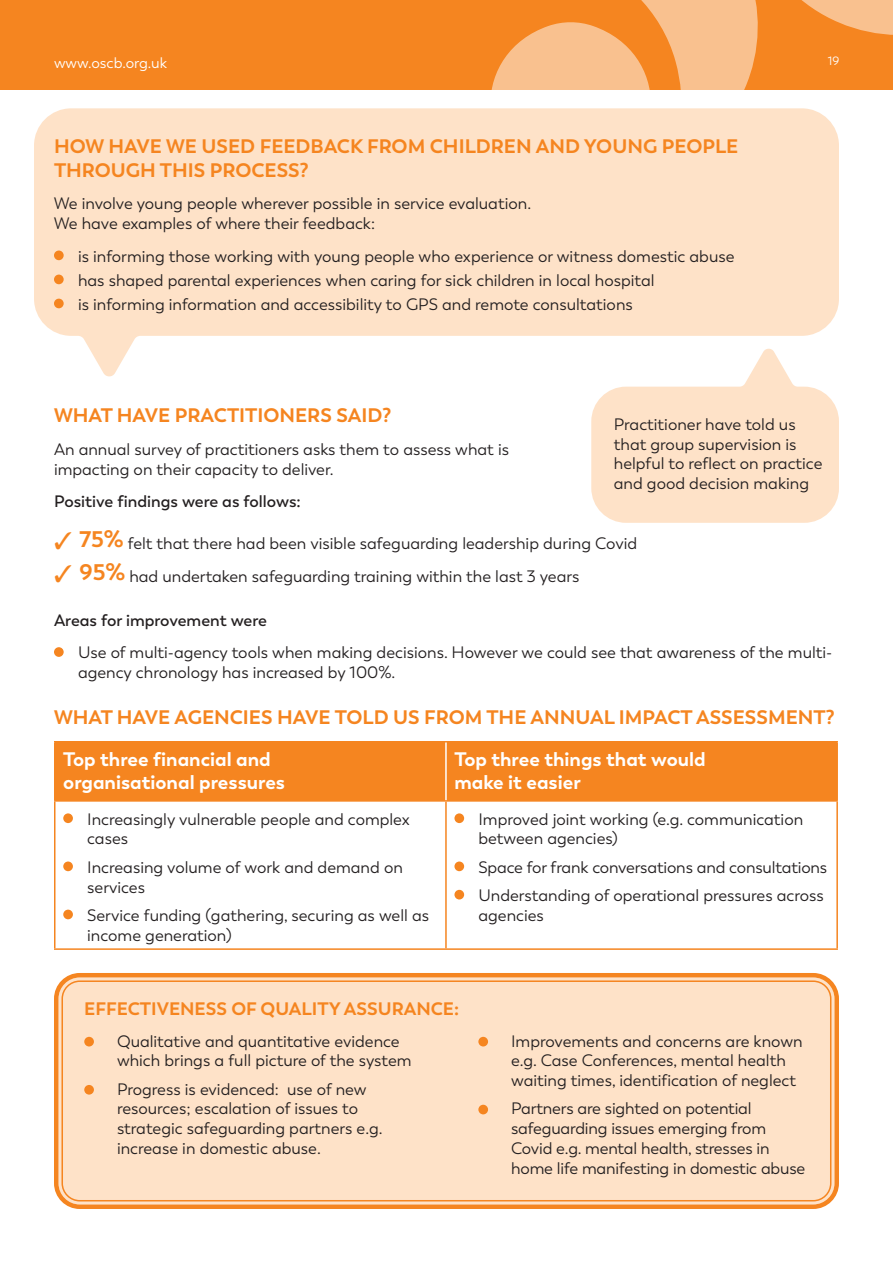
<style>
.page{position:relative;width:893px;height:1263px;background:#fff}
.page>*{position:absolute;margin:0;border:0;box-sizing:border-box;transform-origin:0 0}
.t1{font:700 19.5px/23.4px "Trenda";color:#f58520}
.t2{font:700 19.5px/23.4px "Trenda";color:#fff}
.t3{font:700 18px "Trenda";color:#f58520}
.t4{font:16.5px/19.8px "Trenda";color:#231f20}
.t5{font:600 16.5px "Trenda";color:#231f20}
.t6{font:15px "Trenda";color:#fff}
.t7{font:12px "Trenda";color:#fff}
.s1{color:#f58520}
.s2{font-weight:700;font-size:22.5px;color:#f58520}
</style>
<div class="page">
<svg style="left:34px;top:108px;width:805px;height:269px;background:#fee5ce"></svg>
<div style="left:0;top:0;width:893px;height:89px;background:#f58520"></div>
<svg style="left:492px;top:0;width:401px;height:89px"></svg>
<div style="left:56px;top:742px;width:780px;height:58px;background:#f58520"></div>
<hr style="left:54px;top:741px;width:392px;height:1px;background:#f58520">
<hr style="left:54px;top:742px;width:2px;height:58px;background:#f58520">
<hr style="left:446px;top:741px;width:392px;height:1px;background:#f58520">
<hr style="left:836px;top:742px;width:2px;height:58px;background:#f58520">
<hr style="left:54px;top:800px;width:392px;height:2px;background:#f58520">
<hr style="left:54px;top:802px;width:2px;height:146px;background:#f58520">
<hr style="left:446px;top:800px;width:392px;height:2px;background:#f58520">
<hr style="left:445px;top:802px;width:2px;height:146px;background:#f58520">
<hr style="left:836px;top:802px;width:2px;height:146px;background:#f58520">
<hr style="left:54px;top:948px;width:392px;height:2px;background:#f58520">
<hr style="left:446px;top:948px;width:392px;height:2px;background:#f58520">
<hr style="left:445px;top:742px;width:2px;height:58px;background:#fff">
<div style="left:63px;top:813px;width:10px;height:10px;background:#f58520;border-radius:50%"></div>
<div style="left:63px;top:861px;width:10px;height:10px;background:#f58520;border-radius:50%"></div>
<div style="left:63px;top:910px;width:10px;height:9px;background:#f58520;border-radius:50%"></div>
<div style="left:454px;top:813px;width:10px;height:10px;background:#f58520;border-radius:50%"></div>
<div style="left:454px;top:861px;width:10px;height:10px;background:#f58520;border-radius:50%"></div>
<div style="left:454px;top:890px;width:10px;height:9px;background:#f58520;border-radius:50%"></div>
<div style="left:54px;top:250px;width:10px;height:10px;background:#f58520;border-radius:50%"></div>
<div style="left:54px;top:275px;width:10px;height:9px;background:#f58520;border-radius:50%"></div>
<div style="left:54px;top:299px;width:10px;height:9px;background:#f58520;border-radius:50%"></div>
<div style="left:54px;top:647px;width:10px;height:10px;background:#f58520;border-radius:50%"></div>
<svg style="left:591px;top:348px;width:248px;height:175px"></svg>
<div style="left:59px;top:977px;width:775px;height:227px;background:#fee2c8;border-radius:21px"></div>
<div style="left:84px;top:1037px;width:10px;height:9px;background:#f58520;border-radius:50%"></div>
<div style="left:84px;top:1085px;width:10px;height:9px;background:#f58520;border-radius:50%"></div>
<div style="left:478px;top:1037px;width:10px;height:9px;background:#f58520;border-radius:50%"></div>
<div style="left:478px;top:1105px;width:10px;height:9px;background:#f58520;border-radius:50%"></div>
<div style="left:54px;top:973px;width:785px;height:236px;border:4px solid #f58520;border-radius:24px"></div>
<div style="left:61px;top:980px;width:770px;height:221px;border:2px solid #f58520;border-radius:18px"></div>
<p class="t6" style="left:54px;top:54px;width:115px">www.oscb.org.uk</p>
<p class="t7" style="left:828px;top:54px;width:13px">19</p>
<p class="t1" style="left:54px;top:135px;width:686px">HOW HAVE WE USED FEEDBACK FROM CHILDREN AND YOUNG PEOPLE<br>THROUGH THIS PROCESS?</p>
<p class="t4" style="left:54px;top:194px;width:479px">We involve young people wherever possible in service evaluation.<br>We have examples of where their feedback:</p>
<p class="t4" style="left:78px;top:244px;width:658px;line-height:24px">is informing those working with young people who experience or witness domestic abuse has shaped parental experiences when caring for sick children in local hospital<br>is informing information and accessibility to GPS and remote consultations</p>
<p class="t1" style="left:54px;top:404px;width:339px">WHAT HAVE PRACTITIONERS SAID?</p>
<p class="t4" style="left:54px;top:440px;width:457px">An annual survey of practitioners asks them to assess what is impacting on their capacity to deliver.</p>
<p class="t5" style="left:54px;top:492px;width:248px">Positive findings were as follows:</p>
<p class="t4" style="left:54px;top:533px;width:585px"><span class="s1">✓</span> <span class="s2">75%</span> felt that there had been visible safeguarding leadership during Covid</p>
<p class="t4" style="left:54px;top:567px;width:527px"><span class="s1">✓</span> <span class="s2">95%</span> had undertaken safeguarding training within the last 3 years</p>
<p class="t5" style="left:54px;top:610px;width:214px">Areas for improvement were</p>
<p class="t4" style="left:78px;top:643px;width:756px">Use of multi-agency tools when making decisions. However we could see that awareness of the multi&shy;agency chronology has increased by 100%.</p>
<p class="t1" style="left:54px;top:706px;width:782px">WHAT HAVE AGENCIES HAVE TOLD US FROM THE ANNUAL IMPACT ASSESSMENT?</p>
<p class="t4" style="left:614px;top:414px;width:210px">Practitioner have told us that group supervision is helpful to reflect on practice and good decision making</p>
<p class="t2" style="left:63px;top:748px;width:223px">Top three financial and organisational pressures</p>
<p class="t2" style="left:454px;top:748px;width:253px">Top three things that would make it easier</p>
<p class="t4" style="left:87px;top:809px;width:324px">Increasingly vulnerable people and complex cases</p>
<p class="t4" style="left:87px;top:857px;width:317px">Increasing volume of work and demand on services</p>
<p class="t4" style="left:87px;top:905px;width:343px">Service funding (gathering, securing as well as income generation)</p>
<p class="t4" style="left:478px;top:809px;width:326px">Improved joint working (e.g. communication between agencies)</p>
<p class="t4" style="left:478px;top:853px;width:350px;line-height:28.3px">Space for frank conversations and consultations<br>Understanding of operational pressures across</p>
<p class="t4" style="left:478px;top:905px;width:67px">agencies</p>
<p class="t3" style="left:84px;top:998px;width:376px">EFFECTIVENESS OF QUALITY ASSURANCE:</p>
<p class="t4" style="left:117px;top:1031px;width:296px">Qualitative and quantitative evidence which brings a full picture of the system</p>
<p class="t4" style="left:117px;top:1079px;width:267px">Progress is evidenced: use of new resources; escalation of issues to strategic safeguarding partners e.g. increase in domestic abuse.</p>
<p class="t4" style="left:511px;top:1031px;width:293px">Improvements and concerns are known e.g. Case Conferences, mental health waiting times, identification of neglect</p>
<p class="t4" style="left:511px;top:1099px;width:296px">Partners are sighted on potential safeguarding issues emerging from Covid e.g. mental health, stresses in home life manifesting in domestic abuse</p>
</div>
